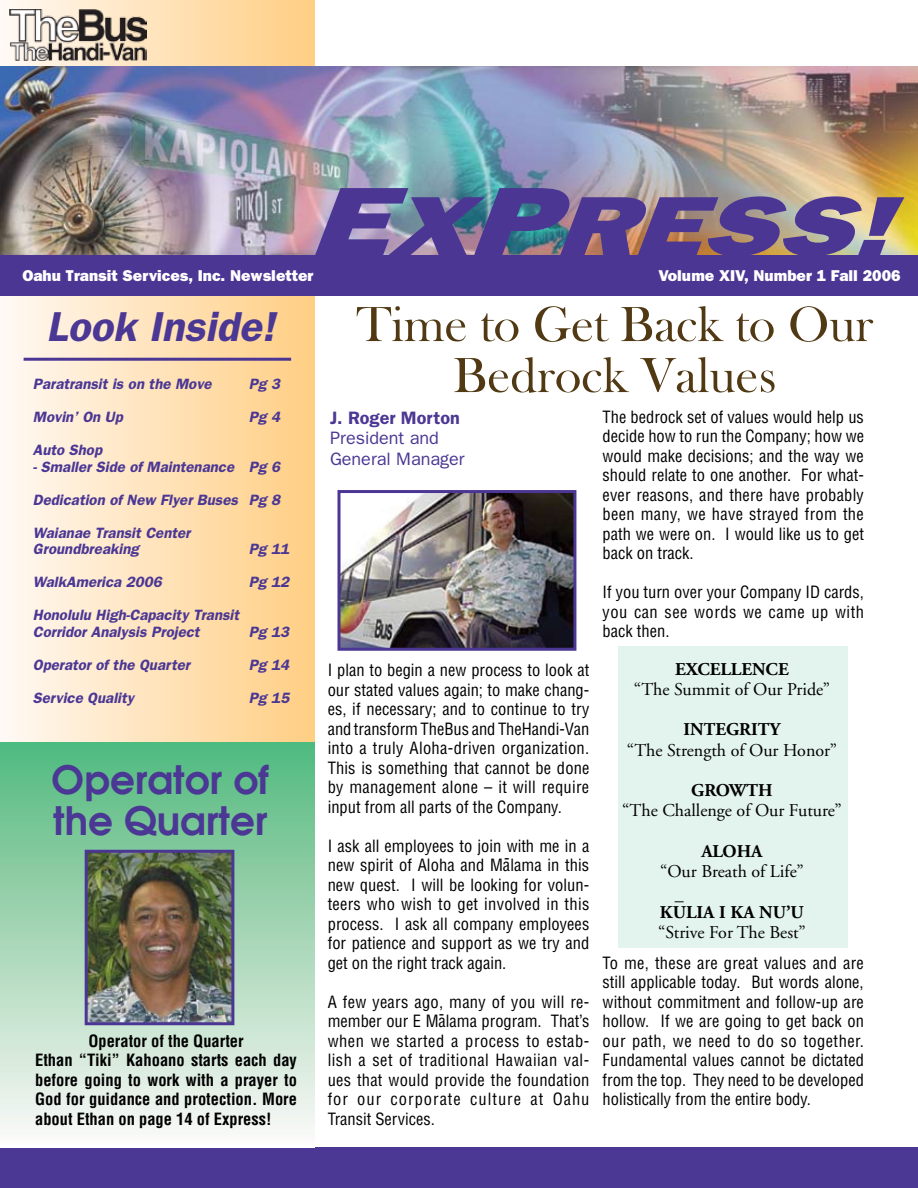
<style>
.page{position:relative;width:918px;height:1188px;background:#fff}
.page>*{position:absolute;margin:0;border:0;box-sizing:border-box;transform-origin:0 0}
.t1{font:51px/51px "Bask Old Face";color:#513913;text-align:center}
.t2{font:italic 600 42px "Franklin Gothic";color:#4b3794}
.t3{font:700 39px/40.5px "Hawn Avant";color:#4b3794}
.t4{font:18px "Adobe Garamond";color:#000}
.t5{font:700 18px "Adobe Garamond";color:#000}
.t6{font:18px/20.2px "Franklin Gothic";color:#4b3794}
.t7{font:600 18px "Franklin Gothic";color:#4b3794}
.t8{font:condensed 16.5px/19.5px "Helvetica";color:#000;text-align:justify}
.t9{font:700 condensed 16.5px/19.5px "Helvetica";color:#000}
.t10{font:800 15.75px "Franklin Gothic";color:#fff}
.t11{font:italic 600 15px/16.5px "Franklin Gothic";color:#4b3794}
</style>
<div class="page">
<div style="left:0;top:0;width:315px;height:1188px;background:linear-gradient(to right,#fff9f4,#ffce82)"></div>
<img style="left:9px;top:9px;width:138px;height:51px">
<div style="left:618px;top:646px;width:230px;height:302px;background:#e3f3ed"></div>
<div style="left:0;top:1148px;width:918px;height:40px;background:#4b3794"></div>
<img style="left:0;top:66px;width:918px;height:189px">
<div style="left:0;top:255px;width:918px;height:41px;background:#4b3694"></div>
<img style="left:315px;top:188px;width:589px;height:67px">
<div style="left:0;top:742px;width:315px;height:406px;background:linear-gradient(to bottom,#52b87c,#fef8f8)"></div>
<hr style="left:24px;top:358px;width:267px;height:3px;background:#4b3694">
<img style="left:89px;top:854px;width:141px;height:167px">
<div style="left:85px;top:850px;width:149px;height:175px;border:3px solid #4b3694"></div>
<img style="left:342px;top:494px;width:230px;height:153px">
<div style="left:338px;top:490px;width:238px;height:161px;border:3px solid #4b3694"></div>
<p class="t10" style="left:22px;top:266px;width:293px">Oahu Transit Services, Inc. Newsletter</p>
<p class="t10" style="left:658px;top:266px;width:244px">Volume XIV, Number 1 Fall 2006</p>
<h2 class="t2" style="left:46px;top:302px;width:230px">Look Inside!</h2>
<p class="t11" style="left:33px;top:376px;width:180px">Paratransit is on the Move</p>
<p class="t11" style="left:249px;top:376px;width:33px">Pg 3</p>
<p class="t11" style="left:33px;top:409px;width:92px">Movin’ On Up</p>
<p class="t11" style="left:249px;top:409px;width:33px">Pg 4</p>
<p class="t11" style="left:33px;top:442px;width:71px">Auto Shop</p>
<p class="t11" style="left:33px;top:458px;width:249px">- Smaller Side of Maintenance Pg 6</p>
<p class="t11" style="left:33px;top:491px;width:249px">Dedication of New Flyer Buses Pg 8</p>
<p class="t11" style="left:33px;top:524px;width:159px">Waianae Transit Center<br>Groundbreaking</p>
<p class="t11" style="left:249px;top:541px;width:42px">Pg 11</p>
<p class="t11" style="left:33px;top:574px;width:131px">WalkAmerica 2006</p>
<p class="t11" style="left:249px;top:574px;width:42px">Pg 12</p>
<p class="t11" style="left:33px;top:607px;width:208px">Honolulu High-Capacity Transit<br>Corridor Analysis Project</p>
<p class="t11" style="left:249px;top:623px;width:42px">Pg 13</p>
<p class="t11" style="left:33px;top:656px;width:159px">Operator of the Quarter</p>
<p class="t11" style="left:249px;top:656px;width:42px">Pg 14</p>
<p class="t11" style="left:33px;top:689px;width:103px">Service Quality</p>
<p class="t11" style="left:249px;top:689px;width:42px">Pg 15</p>
<h3 class="t3" style="left:52px;top:759px;width:219px">Operator of the Quarter</h3>
<p class="t9" style="left:35px;top:1031px;width:263px;text-indent:53px">Operator of the Quarter<br>Ethan “Tiki” Kahoano starts each day before going to work with a prayer to God for guidance and protection. More about Ethan on page 14 of Express!</p>
<h1 class="t1" style="left:356px;top:300px;width:518px">Time to Get Back to Our<br>Bedrock Values</h1>
<p class="t7" style="left:330px;top:407px;width:131px">J. Roger Morton</p>
<p class="t6" style="left:330px;top:428px;width:136px">President and<br>General Manager</p>
<p class="t8" style="left:328px;top:660px;width:263px">I plan to begin a new process to look at our stated values again; to make chang&shy;es, if necessary; and to continue to try and transform TheBus and TheHandi-Van into a truly Aloha-driven organization.<br>This is something that cannot be done by management alone – it will require input from all parts of the Company.</p>
<p class="t8" style="left:328px;top:836px;width:263px">I ask all employees to join with me in a new spirit of Aloha and Malama in this new quest. I will be looking for volun&shy;teers who wish to get involved in this process. I ask all company employees for patience and support as we try and get on the right track again.</p>
<p class="t8" style="left:328px;top:992px;width:263px">A few years ago, many of you will re&shy;member our E Malama program. That’s when we started a process to estab&shy;lish a set of traditional Hawaiian val&shy;ues that would provide the foundation for our corporate culture at Oahu Transit Services.</p>
<p class="t8" style="left:504px;top:848px;width:7px">-</p>
<p class="t8" style="left:439px;top:1004px;width:7px">-</p>
<p class="t8" style="left:603px;top:407px;width:263px">The bedrock set of values would help us decide how to run the Company; how we would make decisions; and the way we should relate to one another. For what&shy;ever reasons, and there have probably been many, we have strayed from the path we were on. I would like us to get back on track.</p>
<p class="t8" style="left:603px;top:582px;width:263px">If you turn over your Company ID cards, you can see words we came up with back then.</p>
<p class="t5" style="left:675px;top:659px;width:115px">EXCELLENCE</p>
<p class="t4" style="left:634px;top:680px;width:198px">“The Summit of Our Pride”</p>
<p class="t5" style="left:684px;top:720px;width:98px">INTEGRITY</p>
<p class="t4" style="left:627px;top:740px;width:212px">“The Strength of Our Honor”</p>
<p class="t5" style="left:691px;top:781px;width:83px">GROWTH</p>
<p class="t4" style="left:622px;top:801px;width:221px">“The Challenge of Our Future”</p>
<p class="t5" style="left:701px;top:841px;width:63px">ALOHA</p>
<p class="t4" style="left:660px;top:862px;width:145px">“Our Breath of Life”</p>
<p class="t5" style="left:660px;top:902px;width:146px">KULIA I KA NU’U</p>
<p class="t4" style="left:658px;top:923px;width:149px">“Strive For The Best”</p>
<p class="t5" style="left:675px;top:884px;width:10px">_</p>
<p class="t8" style="left:603px;top:953px;width:263px">To me, these are great values and are still applicable today. But words alone, without commitment and follow-up are hollow. If we are going to get back on our path, we need to do so together.<br>Fundamental values cannot be dictated from the top. They need to be developed holistically from the entire body.</p>
</div>
